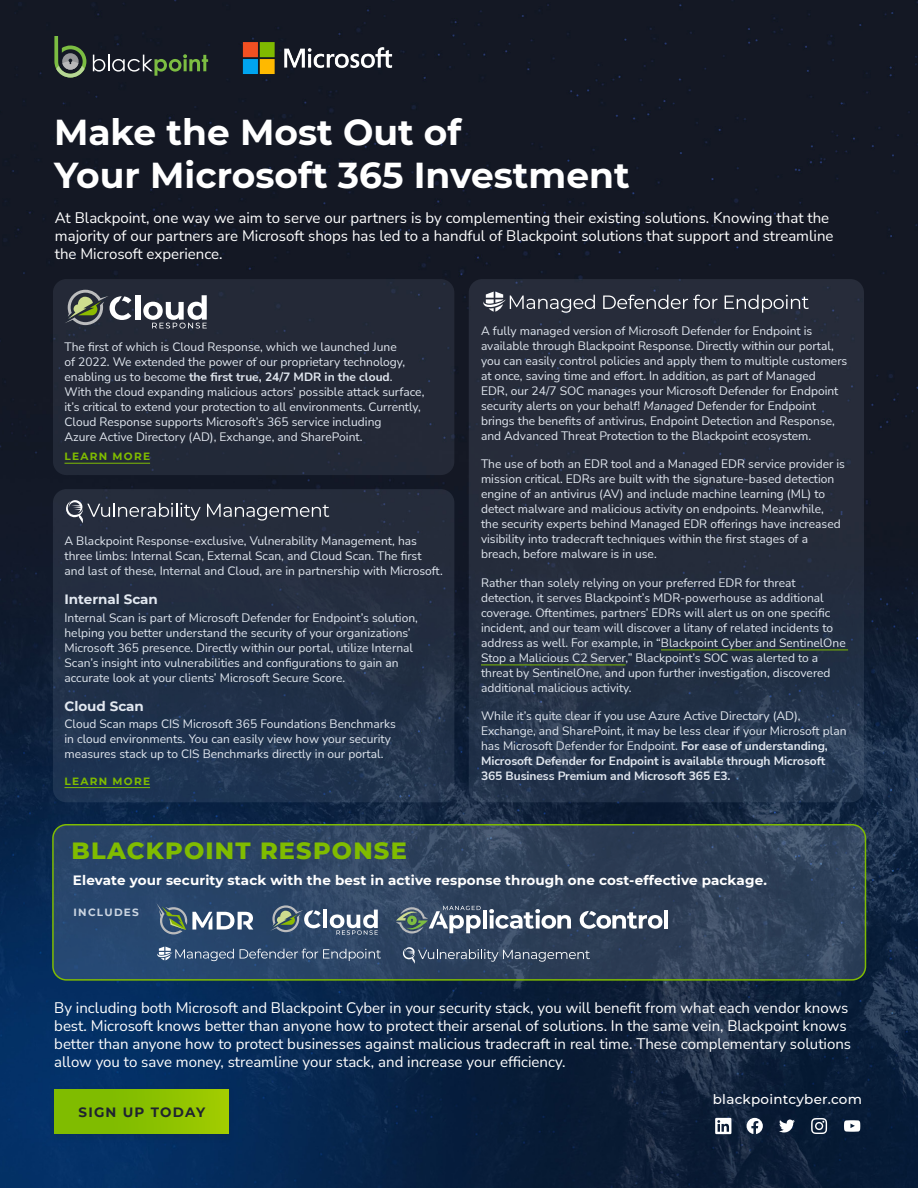
<style>
.page{position:relative;width:918px;height:1188px;background:#fff}
.page>*{position:absolute;margin:0;border:0;box-sizing:border-box;transform-origin:0 0}
.t1{font:700 36px/43.2px "Montserrat";color:#fff}
.t2{font:800 24px "Montserrat";letter-spacing:.05em;color:#80bc00}
.t3{font:15px/18px "Nunito Sans";color:#fff}
.small_subhead{font:700 13.5px "Montserrat";letter-spacing:.01em;color:#fff}
.small_subhead-2{font:700 13.5px "Montserrat";color:#e2e8f0}
.website_url{font:500 13.5px "Montserrat";letter-spacing:.02em;color:#fff}
.kicker{font:700 13.5px "Montserrat";letter-spacing:.09em;color:#1f2330}
.t4{font:12px/15px "Nunito Sans";color:#e2e8f0}
.kicker-2{font:700 10.5px "Montserrat";letter-spacing:.12em;color:#80bc00}
.kicker-3{font:700 10.5px "Montserrat";letter-spacing:.12em;color:#cbd5e1}
.s1{font-weight:700}
.s2{font-style:italic}
</style>
<div class="page">
<img style="left:0;top:0;width:918px;height:1188px">
<svg style="left:54px;top:36px;width:32px;height:42px"></svg>
<svg style="left:93px;top:54px;width:115px;height:22px"></svg>
<svg style="left:747px;top:1118px;width:16px;height:16px"></svg>
<svg style="left:811px;top:1118px;width:16px;height:16px"></svg>
<svg style="left:715px;top:1118px;width:16px;height:16px"></svg>
<svg style="left:779px;top:1119px;width:16px;height:14px"></svg>
<svg style="left:844px;top:1120px;width:16px;height:12px"></svg>
<img style="left:212px;top:11px;width:212px;height:95px">
<div style="left:53px;top:489px;width:401px;height:313px;background:linear-gradient(to bottom,#262b38,#203553);border-radius:13px"></div>
<hr style="left:64px;top:787px;width:86px;height:1px;background:#7fbc03">
<svg style="left:65px;top:500px;width:136px;height:23px"></svg>
<svg style="left:207px;top:504px;width:122px;height:17px"></svg>
<svg style="left:469px;top:279px;width:395px;height:523px;fill:#272c3b"></svg>
<hr style="left:661px;top:650px;width:187px;height:1px;background:#7fbc03">
<hr style="left:481px;top:665px;width:145px;height:1px;background:#7fbc03">
<svg style="left:603px;top:295px;width:114px;height:14px"></svg>
<svg style="left:725px;top:295px;width:84px;height:18px"></svg>
<svg style="left:483px;top:292px;width:112px;height:21px"></svg>
<div style="left:53px;top:279px;width:401px;height:196px;background:#242937;border-radius:13px"></div>
<hr style="left:64px;top:463px;width:86px;height:1px;background:#7fbc03">
<div style="left:135px;top:295px;width:5px;height:25px;background:#fff"></div>
<svg style="left:143px;top:295px;width:64px;height:34px"></svg>
<svg style="left:65px;top:290px;width:66px;height:35px"></svg>
<svg style="left:53px;top:825px;width:812px;height:155px"></svg>
<div style="left:52px;top:824px;width:814px;height:157px;border:2px solid #80bc00;border-radius:14px"></div>
<svg style="left:156px;top:903px;width:97px;height:31px"></svg>
<hr style="left:323px;top:910px;width:4px;height:18px;background:#fff">
<svg style="left:330px;top:910px;width:48px;height:25px"></svg>
<svg style="left:270px;top:905px;width:51px;height:27px"></svg>
<hr style="left:483px;top:910px;width:4px;height:19px;background:#fff">
<svg style="left:489px;top:909px;width:82px;height:20px"></svg>
<hr style="left:664px;top:910px;width:4px;height:19px;background:#fff">
<svg style="left:580px;top:911px;width:83px;height:18px"></svg>
<svg style="left:396px;top:906px;width:85px;height:28px"></svg>
<svg style="left:240px;top:949px;width:141px;height:12px"></svg>
<svg style="left:157px;top:947px;width:77px;height:14px"></svg>
<svg style="left:402px;top:947px;width:188px;height:17px"></svg>
<div style="left:48px;top:1085px;width:187px;height:58px;background:#052f61"></div>
<div style="left:55px;top:1089px;width:174px;height:45px;background:linear-gradient(to right,#78b800,#9dca00)"></div>
<h1 class="t1" style="left:54px;top:109px;width:577px">Make the Most Out of<br>Your Microsoft 365 Investment</h1>
<p class="t3" style="left:55px;top:208px;width:780px">At Blackpoint, one way we aim to serve our partners is by complementing their existing solutions. Knowing that the majority of our partners are Microsoft shops has led to a handful of Blackpoint solutions that support and streamline the Microsoft experience.</p>
<p class="t4" style="left:64px;top:339px;width:361px">The first of which is Cloud Response, which we launched June<br>of 2022. We extended the power of our proprietary technology, enabling us to become <span class="s1">the first true, 24/7 MDR in the cloud</span>.<br>With the cloud expanding malicious actors’ possible attack surface, it’s critical to extend your protection to all environments. Currently, Cloud Response supports Microsoft’s 365 service including<br>Azure Active Directory (AD), Exchange, and SharePoint.</p>
<p class="kicker-2" style="left:64px;top:449px;width:87px">LEARN MORE</p>
<p class="t4" style="left:64px;top:533px;width:380px">A Blackpoint Response-exclusive, Vulnerability Management, has three limbs: Internal Scan, External Scan, and Cloud Scan. The first and last of these, Internal and Cloud, are in partnership with Microsoft.</p>
<p class="small_subhead-2" style="left:64px;top:590px;width:95px">Internal Scan</p>
<p class="t4" style="left:64px;top:609px;width:355px">Internal Scan is part of Microsoft Defender for Endpoint’s solution, helping you better understand the security of your organizations’ Microsoft 365 presence. Directly within our portal, utilize Internal Scan’s insight into vulnerabilities and configurations to gain an accurate look at your clients’ Microsoft Secure Score.</p>
<p class="small_subhead-2" style="left:64px;top:697px;width:81px">Cloud Scan</p>
<p class="t4" style="left:64px;top:716px;width:333px">Cloud Scan maps CIS Microsoft 365 Foundations Benchmarks in cloud environments. You can easily view how your security measures stack up to CIS Benchmarks directly in our portal.</p>
<p class="kicker-2" style="left:64px;top:773px;width:87px">LEARN MORE</p>
<h1 class="t2" style="left:71px;top:833px;width:337px">BLACKPOINT RESPONSE</h1>
<p class="t4" style="left:481px;top:323px;width:368px">A fully managed version of Microsoft Defender for Endpoint is available through Blackpoint Response. Directly within our portal, you can easily control policies and apply them to multiple customers at once, saving time and effort. In addition, as part of Managed<br>EDR, our 24/7 SOC manages your Microsoft Defender for Endpoint security alerts on your behalf! <span class="s2">Managed</span> Defender for Endpoint brings the benefits of antivirus, Endpoint Detection and Response, and Advanced Threat Protection to the Blackpoint ecosystem.</p>
<p class="t4" style="left:481px;top:456px;width:366px">The use of both an EDR tool and a Managed EDR service provider is mission critical. EDRs are built with the signature-based detection engine of an antivirus (AV) and include machine learning (ML) to detect malware and malicious activity on endpoints. Meanwhile,<br>the security experts behind Managed EDR offerings have increased visibility into tradecraft techniques within the first stages of a breach, before malware is in use.</p>
<p class="t4" style="left:481px;top:575px;width:366px">Rather than solely relying on your preferred EDR for threat detection, it serves Blackpoint’s MDR-powerhouse as additional coverage. Oftentimes, partners’ EDRs will alert us on one specific incident, and our team will discover a litany of related incidents to address as well. For example, in “Blackpoint Cyber and SentinelOne Stop a Malicious C2 Server,” Blackpoint’s SOC was alerted to a threat by SentinelOne, and upon further investigation, discovered additional malicious activity.</p>
<p class="t4" style="left:481px;top:708px;width:367px">While it’s quite clear if you use Azure Active Directory (AD), Exchange, and SharePoint, it may be less clear if your Microsoft plan has Microsoft Defender for Endpoint. <span class="s1">For ease of understanding, Microsoft Defender for Endpoint is available through Microsoft 365 Business Premium and Microsoft 365 E3.</span></p>
<p class="small_subhead" style="left:73px;top:870px;width:695px">Elevate your security stack with the best in active response through one cost-effective package.</p>
<p class="kicker-3" style="left:74px;top:905px;width:67px">INCLUDES</p>
<p class="t3" style="left:54px;top:998px;width:798px">By including both Microsoft and Blackpoint Cyber in your security stack, you will benefit from what each vendor knows best. Microsoft knows better than anyone how to protect their arsenal of solutions. In the same vein, Blackpoint knows better than anyone how to protect businesses against malicious tradecraft in real time. These complementary solutions allow you to save money, streamline your stack, and increase your efficiency.</p>
<p class="kicker" style="left:79px;top:1102px;width:128px">SIGN UP TODAY</p>
<p class="website_url" style="left:713px;top:1089px;width:151px">blackpointcyber.com</p>
</div>
